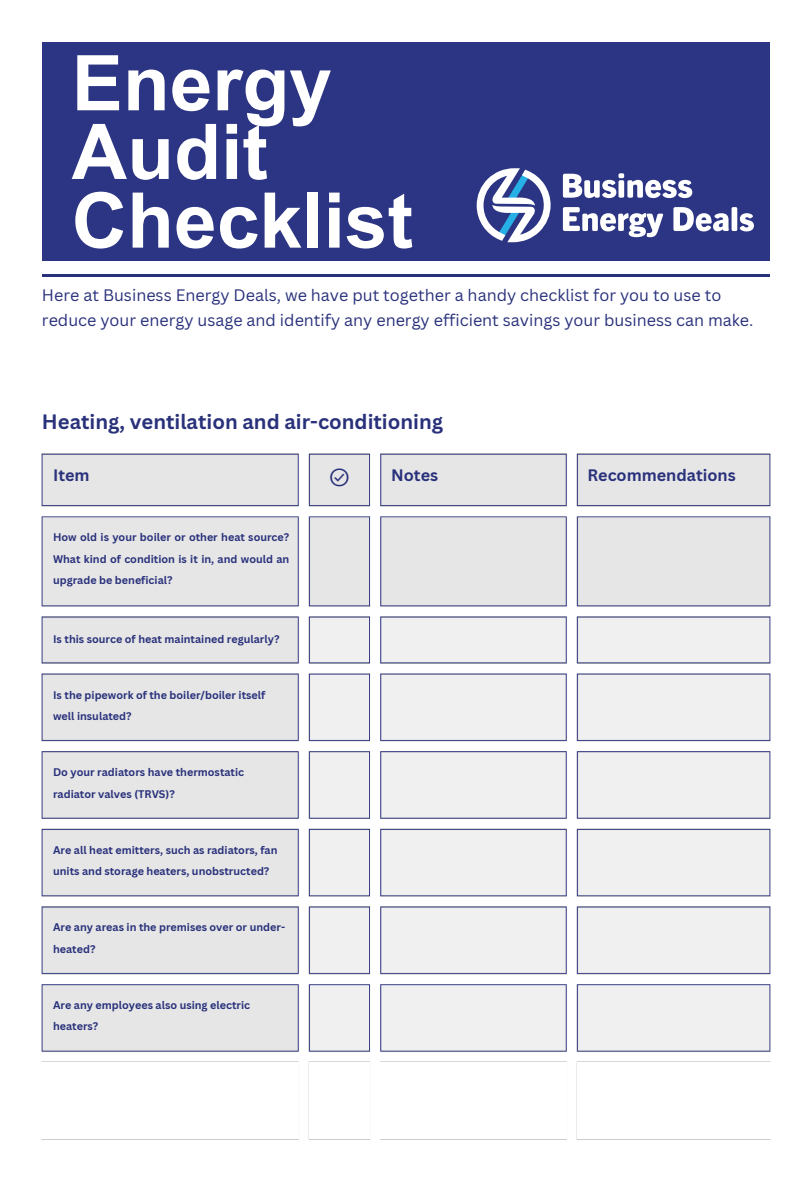
<style>
.page{position:relative;width:810px;height:1181px;background:#fff}
.page>*{position:absolute;margin:0;border:0;box-sizing:border-box;transform-origin:0 0}
.t1{font:700 76.8px/68.7px "Arial MT Pro";color:#fff}
.t2{font:700 21.6px "Canva Sans";color:#29317b}
.t3{font:700 20.25px "Canva Sans";color:#29317b}
.t4{font:16.2px/24.8px "Canva Sans";color:#29317b}
.t5{font:700 16.2px "Canva Sans";color:#29317b}
.t6{font:700 10.8px/21.3px "Canva Sans";color:#29317b}
</style>
<div class="page">
<div style="left:42px;top:42px;width:728px;height:218px;background:#2c3583"></div>
<hr style="left:42px;top:273px;width:727px;height:3px;background:#29317b">
<img style="left:41px;top:453px;width:730px;height:687px">
<svg style="left:477px;top:168px;width:74px;height:74px"></svg>
<svg style="left:563px;top:173px;width:129px;height:25px"></svg>
<svg style="left:563px;top:207px;width:101px;height:30px"></svg>
<svg style="left:673px;top:207px;width:56px;height:24px"></svg>
<div style="left:732px;top:207px;width:5px;height:24px;background:#fff;border-radius:2px"></div>
<svg style="left:739px;top:213px;width:15px;height:18px"></svg>
<p class="t1" style="left:72px;top:58px;width:343px">Energy<br>Audit<br>Checklist</p>
<p class="t4" style="left:42px;top:282px;width:713px">Here at Business Energy Deals, we have put together a handy checklist for you to use to reduce your energy usage and identify any energy efficient savings your business can make.</p>
<h3 class="t3" style="left:42px;top:407px;width:403px">Heating, ventilation and air-conditioning</h3>
<h3 class="t5" style="left:53px;top:464px;width:38px">Item</h3>
<p class="t6" style="left:53px;top:526px;width:238px;text-align:justify">How old is your boiler or other heat source?<br>What kind of condition is it in, and would an upgrade be benefi cial?</p>
<p class="t6" style="left:53px;top:627px;width:228px">Is this source of heat maintained regularly?</p>
<p class="t6" style="left:53px;top:683px;width:214px">Is the pipework of the boiler/boiler itself well insulated?</p>
<p class="t6" style="left:53px;top:761px;width:193px">Do your radiators have thermostatic radiator valves (TRVS)?</p>
<p class="t6" style="left:53px;top:838px;width:226px">Are all heat emitters, such as radiators, fan units and storage heaters, unobstructed?</p>
<p class="t6" style="left:53px;top:916px;width:234px">Are any areas in the premises over or under&shy;heated?</p>
<p class="t6" style="left:53px;top:993px;width:199px">Are any employees also using electric heaters?</p>
<p class="t2" style="left:329px;top:462px;width:23px">☑</p>
<h4 class="t5" style="left:391px;top:464px;width:48px">Notes</h4>
<h2 class="t5" style="left:587px;top:464px;width:150px">Recommendations</h2>
</div>
